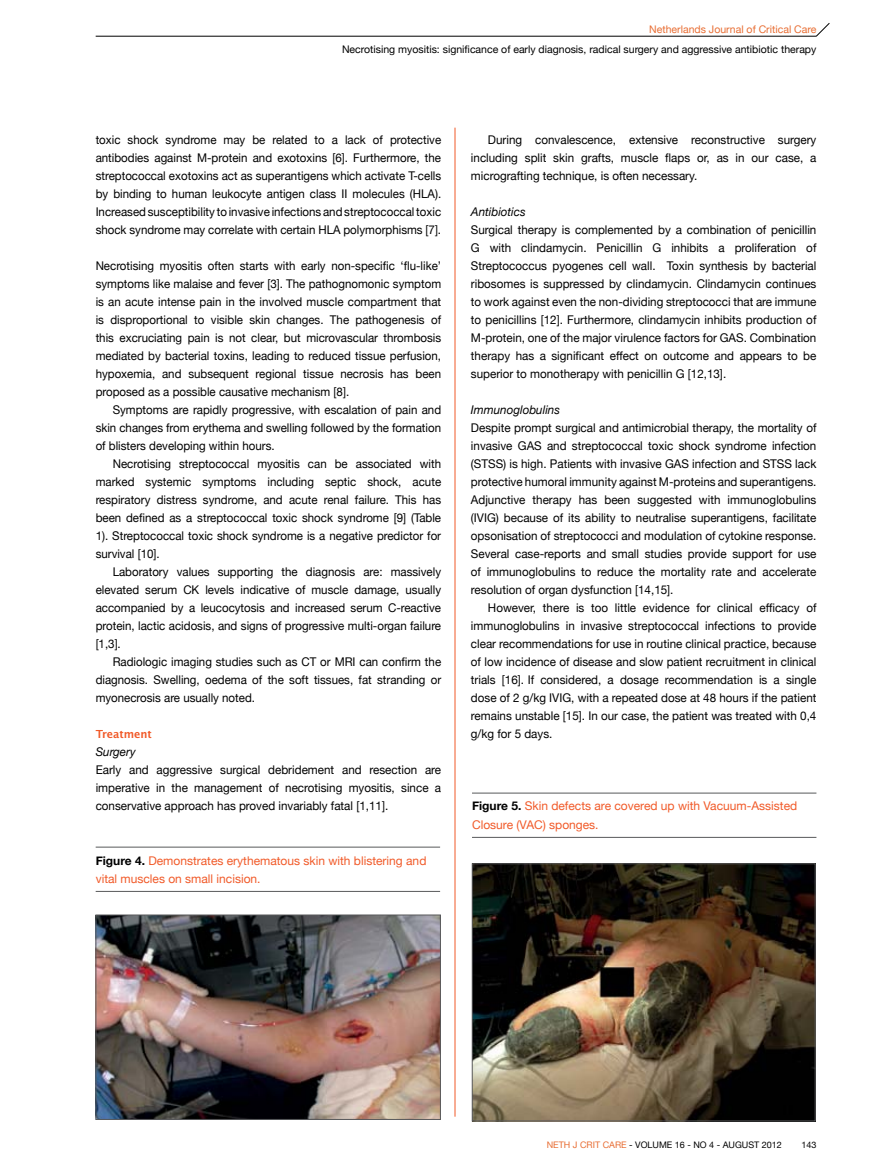
<style>
.page{position:relative;width:893px;height:1170px;background:#fff}
.page>*{position:absolute;margin:0;border:0;box-sizing:border-box;transform-origin:0 0}
.t1{font:12px/18px "Helvetica Neue";color:#000;text-align:justify}
.t2{font:12px/18px "Helvetica Neue";color:#000;text-align:justify;scale:.96 1}
.t3{font:12px/18px "Helvetica Neue";color:#f15a29}
.t4{font:italic 12px "Helvetica Neue";color:#000}
.t5{font:600 12px "Lucida Sans EF";color:#f15a29}
.t6{font:10.5px "Helvetica Neue";color:#000}
.t7{font:10.5px "Helvetica Neue";color:#e86e34}
.t8{font:9px "Helvetica Neue";color:#000}
.s1{font-weight:700;color:#000}
.s2{color:#e86e34}
</style>
<div class="page">
<hr style="left:96px;top:36px;width:720px;height:1px;background:#000">
<svg style="left:816px;top:23px;width:14px;height:14px"></svg>
<hr style="left:455px;top:128px;width:1px;height:988px;background:#f15a29">
<hr style="left:96px;top:846px;width:344px;height:1px;background:#58595b">
<hr style="left:96px;top:891px;width:344px;height:1px;background:#58595b">
<img style="left:98px;top:916px;width:341px;height:201px">
<div style="left:96px;top:914px;width:345px;height:205px;border:1px solid #58595b"></div>
<hr style="left:472px;top:792px;width:344px;height:1px;background:#58595b">
<hr style="left:472px;top:837px;width:344px;height:1px;background:#58595b">
<img style="left:474px;top:865px;width:339px;height:254px">
<div style="left:472px;top:863px;width:343px;height:258px;border:1px solid #58595b"></div>
<p class="t7" style="left:649px;top:20px;width:169px">Netherlands Journal of Critical Care</p>
<p class="t6" style="left:342px;top:40px;width:476px">Necrotising myositis: significance of early diagnosis, radical surgery and aggressive antibiotic therapy</p>
<p class="t2" style="left:96px;top:130px;width:361px">toxic shock syndrome may be related to a lack of protective antibodies against M-protein and exotoxins [6]. Furthermore, the streptococcal exotoxins act as superantigens which activate T-cells by binding to human leukocyte antigen class II molecules (HLA).<br>Increased susceptibility to invasive infections and streptococcal toxic shock syndrome may correlate with certain HLA polymorphisms [7].</p>
<p class="t2" style="left:96px;top:256px;width:361px">Necrotising myositis often starts with early non-specific ‘flu-like’ symptoms like malaise and fever [3]. The pathognomonic symptom is an acute intense pain in the involved muscle compartment that is disproportional to visible skin changes. The pathogenesis of this excruciating pain is not clear, but microvascular thrombosis mediated by bacterial toxins, leading to reduced tissue perfusion, hypoxemia, and subsequent regional tissue necrosis has been proposed as a possible causative mechanism [8].</p>
<p class="t2" style="left:96px;top:400px;width:361px;text-indent:17px">Symptoms are rapidly progressive, with escalation of pain and skin changes from erythema and swelling followed by the formation of blisters developing within hours.</p>
<p class="t2" style="left:96px;top:454px;width:361px;text-indent:17px">Necrotising streptococcal myositis can be associated with marked systemic symptoms including septic shock, acute respiratory distress syndrome, and acute renal failure. This has been defined as a streptococcal toxic shock syndrome [9] (Table 1). Streptococcal toxic shock syndrome is a negative predictor for survival [10].</p>
<p class="t2" style="left:96px;top:562px;width:361px;text-indent:17px">Laboratory values supporting the diagnosis are: massively elevated serum CK levels indicative of muscle damage, usually accompanied by a leucocytosis and increased serum C-reactive protein, lactic acidosis, and signs of progressive multi-organ failure [1,3].</p>
<p class="t2" style="left:96px;top:652px;width:361px;text-indent:17px">Radiologic imaging studies such as CT or MRI can confirm the diagnosis. Swelling, oedema of the soft tissues, fat stranding or myonecrosis are usually noted.</p>
<p class="t5" style="left:96px;top:728px;width:58px">Treatment</p>
<p class="t4" style="left:96px;top:742px;width:41px">Surgery</p>
<p class="t1" style="left:96px;top:760px;width:347px">Early and aggressive surgical debridement and resection are imperative in the management of necrotising myositis, since a conservative approach has proved invariably fatal [1,11].</p>
<p class="t3" style="left:96px;top:850px;width:332px"><span class="s1">Figure 4.</span> Demonstrates erythematous skin with blistering and vital muscles on small incision.</p>
<p class="t1" style="left:471px;top:130px;width:347px;text-indent:17px">During convalescence, extensive reconstructive surgery including split skin grafts, muscle flaps or, as in our case, a micrografting technique, is often necessary.</p>
<p class="t4" style="left:471px;top:202px;width:56px">Antibiotics</p>
<p class="t1" style="left:471px;top:220px;width:347px">Surgical therapy is complemented by a combination of penicillin G with clindamycin. Penicillin G inhibits a proliferation of Streptococcus pyogenes cell wall. Toxin synthesis by bacterial ribosomes is suppressed by clindamycin. Clindamycin continues to work against even the non-dividing streptococci that are immune to penicillins [12]. Furthermore, clindamycin inhibits production of M-protein, one of the major virulence factors for GAS. Combination therapy has a significant effect on outcome and appears to be superior to monotherapy with penicillin G [12,13].</p>
<p class="t4" style="left:471px;top:400px;width:91px">Immunoglobulins</p>
<p class="t1" style="left:471px;top:418px;width:347px">Despite prompt surgical and antimicrobial therapy, the mortality of invasive GAS and streptococcal toxic shock syndrome infection (STSS) is high. Patients with invasive GAS infection and STSS lack protective humoral immunity against M-proteins and superantigens.<br>Adjunctive therapy has been suggested with immunoglobulins (IVIG) because of its ability to neutralise superantigens, facilitate opsonisation of streptococci and modulation of cytokine response.<br>Several case-reports and small studies provide support for use of immunoglobulins to reduce the mortality rate and accelerate resolution of organ dysfunction [14,15].</p>
<p class="t1" style="left:471px;top:598px;width:347px;text-indent:17px">However, there is too little evidence for clinical efficacy of immunoglobulins in invasive streptococcal infections to provide clear recommendations for use in routine clinical practice, because of low incidence of disease and slow patient recruitment in clinical trials [16]. If considered, a dosage recommendation is a single dose of 2 g/kg IVIG, with a repeated dose at 48 hours if the patient remains unstable [15]. In our case, the patient was treated with 0,4 g/kg for 5 days.</p>
<p class="t3" style="left:472px;top:796px;width:327px"><span class="s1">Figure 5.</span> Skin defects are covered up with Vacuum-Assisted<br>Closure (VAC) sponges.</p>
<p class="t8" style="left:547px;top:1137px;width:237px"><span class="s2">NETH J CRIT CARE</span> - VOLUME 16 - NO 4 - AUGUST 2012</p>
<p class="t8" style="left:801px;top:1137px;width:17px">143</p>
</div>
